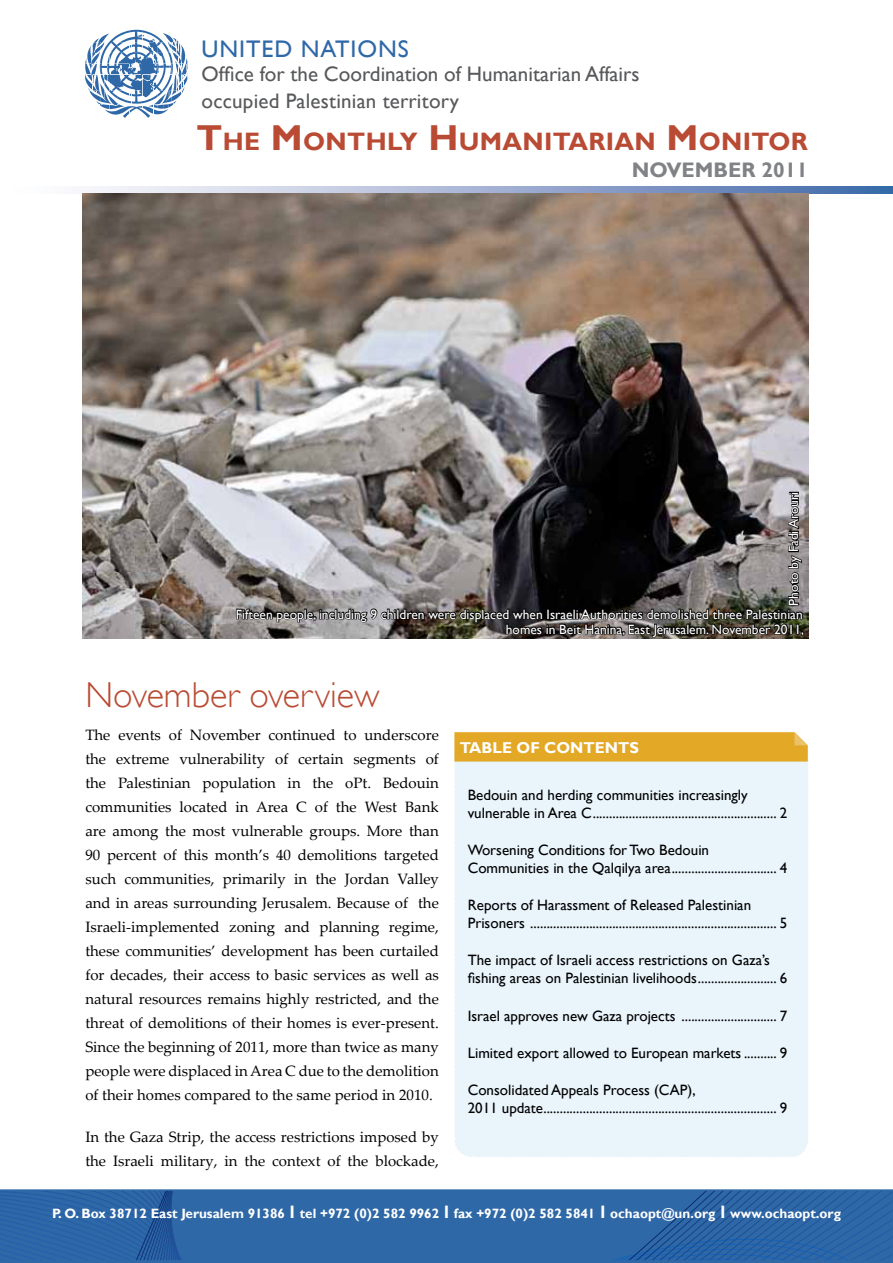
<style>
.page{position:relative;width:893px;height:1263px;background:#fff}
.page>*{position:absolute;margin:0;border:0;box-sizing:border-box;transform-origin:0 0}
.t1{font:300 36px "Gill Sans";color:#b94b34}
.t2{font:700 25.2px "Gill Sans";letter-spacing:.015em;color:#b94b34}
.t3{font:24px "Gill Sans";letter-spacing:.04em;color:#2f68a7}
.t4{font:21px/27px "Gill Sans";color:#58595b}
.t5{font:700 21px "Gill Sans";color:#808285}
.t6{font:700 15.75px "Gill Sans";color:#fff}
.t7{font:15px/24px "Palatino Linotype";color:#000;text-align:justify}
.t8{font:15px/18px "Gill Sans";color:#000}
.t9{font:13.5px/15px "Gill Sans";color:#fff;text-align:right}
.t10{font:700 13.5px "Gill Sans";color:#fff}
.s1{font-size:36px}
.s2{font-size:18px}
</style>
<div class="page">
<div style="left:0;top:1190px;width:893px;height:73px;border:2px solid #2f68a7"></div>
<svg style="left:0;top:1189px;width:893px;height:72px;background:#2e66a6"></svg>
<svg style="left:85px;top:30px;width:103px;height:88px"></svg>
<svg style="left:82px;top:186px;width:811px;height:8px;background:#9ca9c6"></svg>
<svg style="left:454px;top:732px;width:354px;height:425px;background:#e8eeec"></svg>
<img style="left:83px;top:194px;width:725px;height:445px">
<svg style="left:235px;top:490px;width:570px;height:148px;background:#605d5d"></svg>
<h3 class="t3" style="left:202px;top:35px;width:209px">UNITED NATIONS</h3>
<h3 class="t4" style="left:202px;top:61px;width:439px">Office for the Coordination of Humanitarian Affairs occupied Palestinian territory</h3>
<h2 class="t2" style="left:197px;top:127px;width:613px"><span class="s1">T</span>HE <span class="s1">M</span>ONTHLY <span class="s1">H</span> UMANITARIAN <span class="s1">M</span>ONITOR</h2>
<h3 class="t5" style="left:632px;top:158px;width:178px">November 2011</h3>
<p class="t9" style="left:786px;top:605px;width:115px;rotate:-90deg">Photo by Fadi Arouri</p>
<p class="t9" style="left:236px;top:606px;width:570px">Fifteen people, including 9 children were displaced when Israeli Authorities demolished three Palestinian homes in Beit Hanina, East Jerusalem. November 2011,</p>
<h1 class="t1" style="left:85px;top:674px;width:296px">November overview</h1>
<p class="t7" style="left:85px;top:722px;width:355px">The events of November continued to underscore the extreme vulnerability of certain segments of the Palestinian population in the oPt. Bedouin communities located in Area C of the West Bank are among the most vulnerable groups. More than 90 percent of this month’s 40 demolitions targeted such communities, primarily in the Jordan Valley and in areas surrounding Jerusalem. Because of the Israeli-implemented zoning and planning regime, these communities’ development has been curtailed for decades, their access to basic services as well as natural resources remains highly restricted, and the threat of demolitions of their homes is ever-present.<br>Since the beginning of 2011, more than twice as many people were displaced in Area C due to the demolition of their homes compared to the same period in 2010.</p>
<p class="t7" style="left:85px;top:1124px;width:355px">In the Gaza Strip, the access restrictions imposed by the Israeli military, in the context of the blockade,</p>
<p class="t6" style="left:460px;top:738px;width:181px">Table of Contents</p>
<p class="t8" style="left:468px;top:786px;width:321px">Bedouin and herding communities increasingly vulnerable in Area C........................................................ 2</p>
<p class="t8" style="left:468px;top:841px;width:321px">Worsening Conditions for Two Bedouin<br>Communities in the Qalqilya area................................ 4</p>
<p class="t8" style="left:468px;top:896px;width:321px">Reports of Harassment of Released Palestinian<br>Prisoners ........................................................................... 5</p>
<p class="t8" style="left:468px;top:952px;width:321px">The impact of Israeli access restrictions on Gaza’s fishing areas on Palestinian livelihoods........................ 6</p>
<p class="t8" style="left:468px;top:1007px;width:321px">Israel approves new Gaza projects ............................. 7</p>
<p class="t8" style="left:468px;top:1044px;width:321px">Limited export allowed to European markets .......... 9</p>
<p class="t8" style="left:468px;top:1081px;width:321px">Consolidated Appeals Process (CAP),<br>2011 update....................................................................... 9</p>
<p class="t10" style="left:52px;top:1206px;width:790px">P. O. Box 38712 East Jerusalem 91386 <span class="s2">l</span> tel +972 (0)2 582 9962 <span class="s2">l</span> fax +972 (0)2 582 5841 <span class="s2">l</span> ochaopt@un.org <span class="s2">l</span> www.ochaopt.org</p>
</div>
